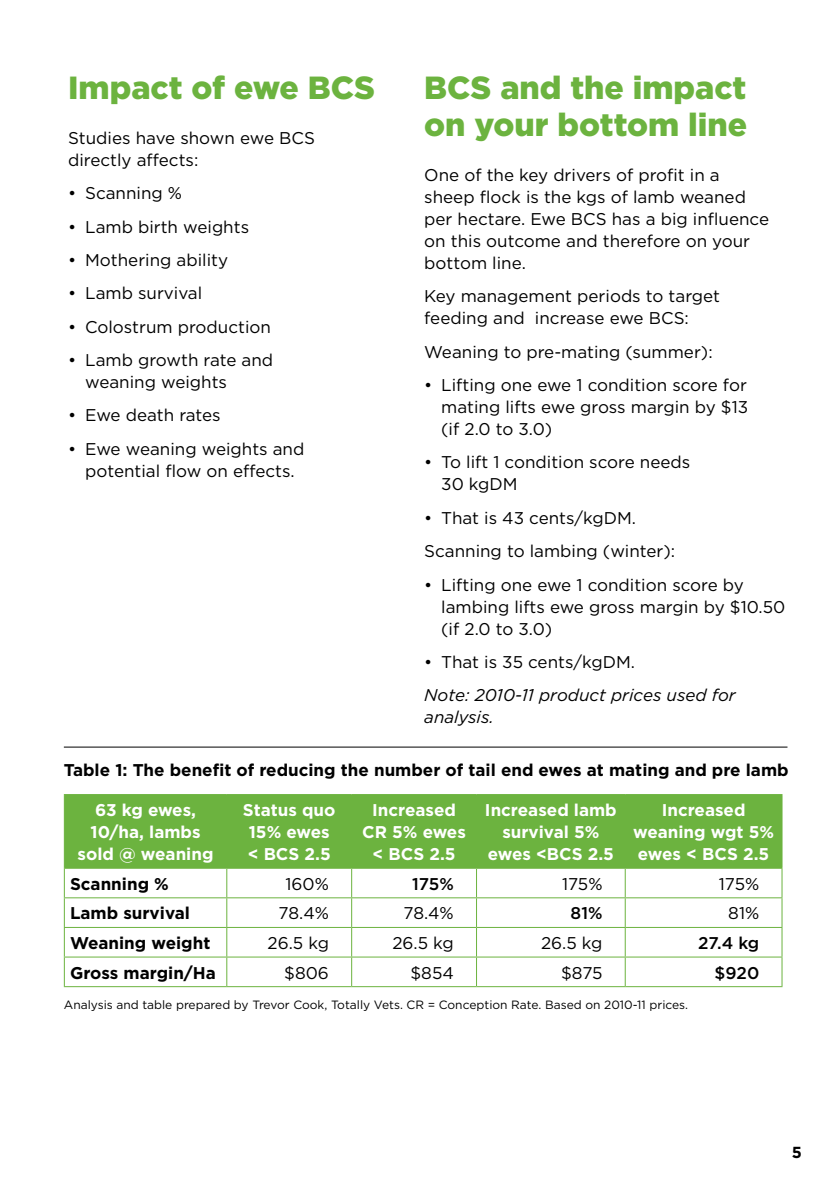
<style>
.page{position:relative;width:840px;height:1191px;background:#fff}
.page>*{position:absolute;margin:0;border:0;box-sizing:border-box;transform-origin:0 0}
.t1{font:900 32px/37px "Gotham";color:#6cb33f}
.t2{font:17px/22px "Gotham";color:#000}
.t3{font:700 17px/22px "Gotham";color:#fff;text-align:center}
.t4{font:700 17px "Gotham";color:#000}
.t5{font:italic 17px/22px "Gotham";color:#000}
.t6{font:500 17px "Gotham";letter-spacing:-.01em;color:#000}
.t7{font:700 16px "Gotham";color:#000}
.t8{font:12px "Gotham";color:#000}
</style>
<div class="page">
<hr style="left:64px;top:746px;width:723px;height:1px;background:#000">
<div style="left:65px;top:795px;width:716px;height:72px;background:#6cb33f"></div>
<hr style="left:64px;top:794px;width:163px;height:1px;background:#6cb33f">
<hr style="left:64px;top:795px;width:1px;height:72px;background:#6cb33f">
<hr style="left:227px;top:794px;width:124px;height:1px;background:#6cb33f">
<hr style="left:226px;top:795px;width:1px;height:72px;background:#6cb33f">
<hr style="left:351px;top:794px;width:125px;height:1px;background:#6cb33f">
<hr style="left:351px;top:795px;width:1px;height:72px;background:#6cb33f">
<hr style="left:476px;top:794px;width:149px;height:1px;background:#6cb33f">
<hr style="left:476px;top:795px;width:1px;height:72px;background:#6cb33f">
<hr style="left:625px;top:794px;width:157px;height:1px;background:#6cb33f">
<hr style="left:624px;top:795px;width:1px;height:72px;background:#6cb33f">
<hr style="left:781px;top:795px;width:1px;height:72px;background:#6cb33f">
<hr style="left:64px;top:867px;width:163px;height:1px;background:#6cb33f">
<hr style="left:227px;top:867px;width:124px;height:1px;background:#6cb33f">
<hr style="left:351px;top:867px;width:125px;height:1px;background:#6cb33f">
<hr style="left:476px;top:867px;width:149px;height:1px;background:#6cb33f">
<hr style="left:625px;top:867px;width:157px;height:1px;background:#6cb33f">
<hr style="left:64px;top:897px;width:163px;height:1px;background:#6cb33f">
<hr style="left:227px;top:897px;width:124px;height:1px;background:#6cb33f">
<hr style="left:351px;top:897px;width:125px;height:1px;background:#6cb33f">
<hr style="left:476px;top:897px;width:149px;height:1px;background:#6cb33f">
<hr style="left:625px;top:897px;width:157px;height:1px;background:#6cb33f">
<hr style="left:64px;top:927px;width:163px;height:1px;background:#6cb33f">
<hr style="left:227px;top:927px;width:124px;height:1px;background:#6cb33f">
<hr style="left:351px;top:927px;width:125px;height:1px;background:#6cb33f">
<hr style="left:476px;top:927px;width:149px;height:1px;background:#6cb33f">
<hr style="left:625px;top:927px;width:157px;height:1px;background:#6cb33f">
<hr style="left:64px;top:956px;width:163px;height:1px;background:#6cb33f">
<svg style="left:64px;top:868px;width:1px;height:118px"></svg>
<hr style="left:227px;top:956px;width:124px;height:1px;background:#6cb33f">
<svg style="left:226px;top:868px;width:1px;height:118px"></svg>
<hr style="left:351px;top:956px;width:125px;height:1px;background:#6cb33f">
<svg style="left:351px;top:868px;width:1px;height:118px"></svg>
<hr style="left:476px;top:956px;width:149px;height:1px;background:#6cb33f">
<svg style="left:476px;top:868px;width:1px;height:118px"></svg>
<hr style="left:625px;top:956px;width:157px;height:1px;background:#6cb33f">
<svg style="left:624px;top:868px;width:1px;height:118px"></svg>
<svg style="left:781px;top:868px;width:1px;height:118px"></svg>
<hr style="left:64px;top:986px;width:163px;height:1px;background:#6cb33f">
<hr style="left:227px;top:986px;width:124px;height:1px;background:#6cb33f">
<hr style="left:351px;top:986px;width:125px;height:1px;background:#6cb33f">
<hr style="left:476px;top:986px;width:149px;height:1px;background:#6cb33f">
<hr style="left:625px;top:986px;width:157px;height:1px;background:#6cb33f">
<h1 class="t1" style="left:68px;top:69px;width:308px">Impact of ewe BCS</h1>
<p class="t2" style="left:68px;top:127px;width:248px">Studies have shown ewe BCS directly affects:</p>
<p class="t2" style="left:68px;top:182px;width:115px">• Scanning %</p>
<p class="t2" style="left:68px;top:215px;width:182px">• Lamb birth weights</p>
<p class="t2" style="left:68px;top:249px;width:161px">• Mothering ability</p>
<p class="t2" style="left:68px;top:282px;width:136px">• Lamb survival</p>
<p class="t2" style="left:68px;top:315px;width:204px">• Colostrum production</p>
<p class="t2" style="left:85px;top:349px;width:189px;text-indent:-17px">• Lamb growth rate and weaning weights</p>
<p class="t2" style="left:68px;top:404px;width:154px">• Ewe death rates</p>
<p class="t2" style="left:68px;top:437px;width:238px;text-align:center">• Ewe weaning weights and potential flow on effects.</p>
<h1 class="t1" style="left:424px;top:69px;width:324px">BCS and the impact on your bottom line</h1>
<p class="t2" style="left:424px;top:164px;width:346px">One of the key drivers of profit in a sheep flock is the kgs of lamb weaned per hectare. Ewe BCS has a big influence on this outcome and therefore on your bottom line.</p>
<p class="t2" style="left:424px;top:285px;width:297px">Key management periods to target feeding and increase ewe BCS:</p>
<p class="t2" style="left:424px;top:340px;width:290px">Weaning to pre-mating (summer):</p>
<p class="t2" style="left:441px;top:374px;width:308px;text-align:justify;text-indent:-17px">• Lifting one ewe 1 condition score for mating lifts ewe gross margin by $13 (if 2.0 to 3.0)</p>
<p class="t2" style="left:441px;top:451px;width:250px;text-indent:-17px">• To lift 1 condition score needs<br>30 kgDM</p>
<p class="t2" style="left:424px;top:501px;width:252px;line-height:33.4px">• That is 43 cents/kgDM.<br>Scanning to lambing (winter):</p>
<p class="t2" style="left:441px;top:573px;width:345px;text-indent:-17px">• Lifting one ewe 1 condition score by lambing lifts ewe gross margin by $10.50 (if 2.0 to 3.0)</p>
<p class="t2" style="left:424px;top:650px;width:212px">• That is 35 cents/kgDM.</p>
<p class="t5" style="left:424px;top:684px;width:313px">Note: 2010-11 product prices used for analysis.</p>
<p class="t4" style="left:64px;top:758px;width:726px">Table 1: The benefit of reducing the number of tail end ewes at mating and pre lamb</p>
<p class="t3" style="left:78px;top:799px;width:137px">63 kg ewes,<br>10/ha, lambs sold @ weaning</p>
<p class="t3" style="left:243px;top:799px;width:94px;text-align:left">Status quo<br>15% ewes &lt; BCS 2.5</p>
<p class="t3" style="left:362px;top:799px;width:105px">Increased<br>CR 5% ewes &lt; BCS 2.5</p>
<p class="t3" style="left:484px;top:799px;width:133px">Increased lamb survival 5% ewes &lt;BCS 2.5</p>
<p class="t3" style="left:632px;top:799px;width:142px">Increased weaning wgt 5% ewes &lt; BCS 2.5</p>
<p class="t4" style="left:70px;top:872px;width:100px">Scanning %</p>
<p class="t2" style="left:285px;top:872px;width:45px">160%</p>
<p class="t6" style="left:412px;top:872px;width:43px">175%</p>
<p class="t2" style="left:561px;top:872px;width:42px">175%</p>
<p class="t2" style="left:718px;top:872px;width:42px">175%</p>
<p class="t4" style="left:70px;top:902px;width:121px">Lamb survival</p>
<p class="t2" style="left:278px;top:902px;width:52px">78.4%</p>
<p class="t2" style="left:403px;top:902px;width:52px">78.4%</p>
<p class="t6" style="left:570px;top:902px;width:33px">81%</p>
<p class="t2" style="left:727px;top:902px;width:32px">81%</p>
<p class="t4" style="left:70px;top:931px;width:142px">Weaning weight</p>
<p class="t2" style="left:267px;top:931px;width:63px">26.5 kg</p>
<p class="t2" style="left:392px;top:931px;width:63px">26.5 kg</p>
<p class="t2" style="left:540px;top:931px;width:63px">26.5 kg</p>
<p class="t6" style="left:697px;top:932px;width:63px">27.4 kg</p>
<p class="t4" style="left:70px;top:961px;width:147px">Gross margin/Ha</p>
<p class="t2" style="left:284px;top:961px;width:46px">$806</p>
<p class="t2" style="left:410px;top:961px;width:45px">$854</p>
<p class="t2" style="left:560px;top:961px;width:43px">$875</p>
<p class="t6" style="left:714px;top:961px;width:46px">$920</p>
<p class="t8" style="left:64px;top:996px;width:625px">Analysis and table prepared by Trevor Cook, Totally Vets. CR = Conception Rate. Based on 2010-11 prices.</p>
<p class="t7" style="left:791px;top:1142px;width:12px">5</p>
</div>
